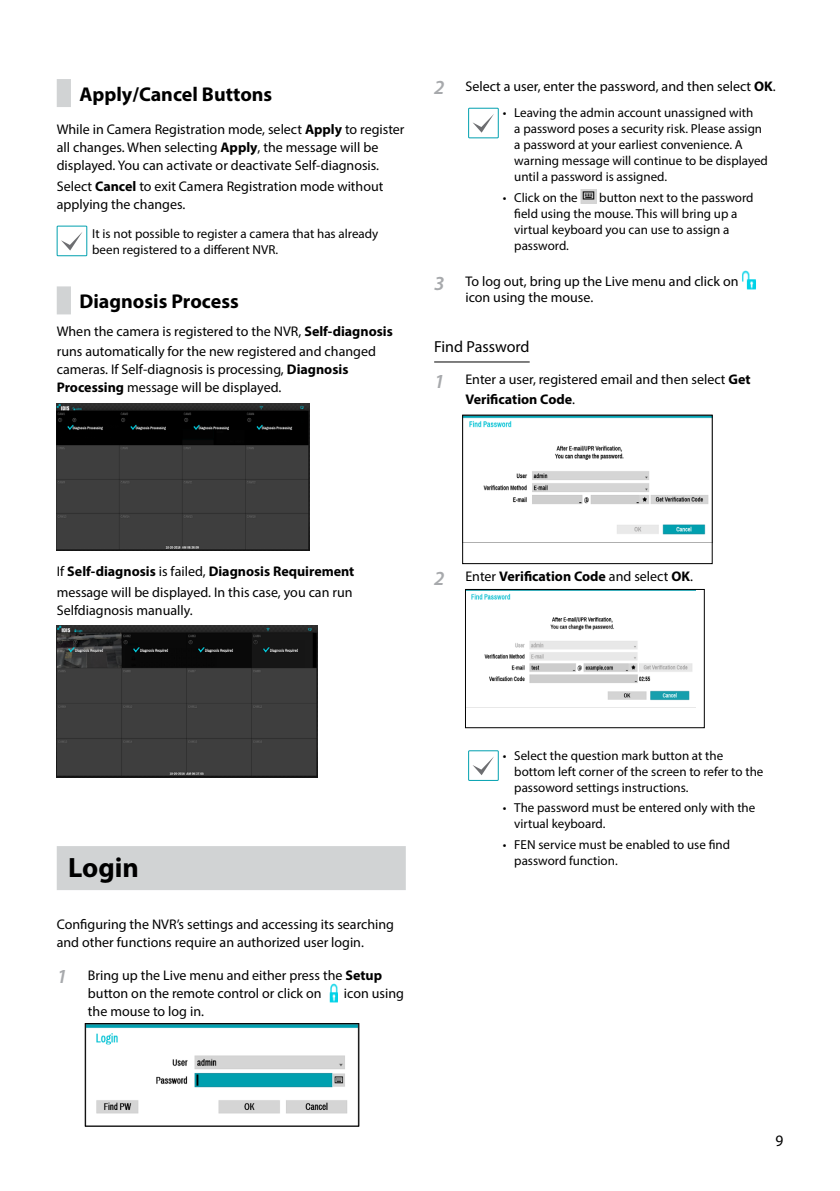
<style>
.page{position:relative;width:840px;height:1191px;background:#fff}
.page>*{position:absolute;margin:0;border:0;box-sizing:border-box;transform-origin:0 0}
.t1{font:700 28px "Myriad Pro";color:#000}
.t2{font:700 20px "Myriad Pro";color:#000}
.t3{font:16px "Myriad Pro";color:#000}
.t4{font:16px "Myriad Pro";color:#000;scale:.96 1}
.t5{font:14px/18px "Myriad Pro";color:#000}
.t6{font:700 14px "Myriad Pro";color:#000}
.t7{font:13px/16px "Myriad Pro";color:#000}
.s1{font-weight:700}
.s2{font-weight:600;font-style:italic;font-size:20px;color:#a7a9ac}
.s3{font-weight:400}
</style>
<div class="page">
<div style="left:57px;top:79px;width:14px;height:28px;background:#d1d3d4"></div>
<div style="left:57px;top:286px;width:14px;height:28px;background:#d1d3d4"></div>
<div style="left:57px;top:846px;width:348px;height:44px;background:#d1d3d4"></div>
<div style="left:57px;top:226px;width:30px;height:30px;border:1px solid #00a0af"></div>
<svg style="left:61px;top:232px;width:21px;height:18px"></svg>
<img style="left:57px;top:403px;width:253px;height:147px">
<img style="left:57px;top:625px;width:260px;height:152px">
<img style="left:329px;top:983px;width:9px;height:20px">
<img style="left:87px;top:1025px;width:270px;height:89px">
<div style="left:85px;top:1023px;width:274px;height:103px;border:1px solid #000"></div>
<hr style="left:434px;top:361px;width:95px;height:1px;background:#000">
<div style="left:468px;top:108px;width:30px;height:30px;border:1px solid #00a0af"></div>
<svg style="left:473px;top:115px;width:20px;height:18px"></svg>
<img style="left:580px;top:189px;width:16px;height:14px">
<img style="left:742px;top:270px;width:14px;height:20px">
<img style="left:464px;top:417px;width:245px;height:126px">
<div style="left:462px;top:415px;width:249px;height:148px;border:1px solid #000"></div>
<img style="left:471px;top:593px;width:222px;height:108px">
<div style="left:465px;top:589px;width:239px;height:139px;border:1px solid #000"></div>
<div style="left:468px;top:750px;width:30px;height:31px;border:1px solid #00a0af"></div>
<svg style="left:473px;top:757px;width:20px;height:18px"></svg>
<h2 class="t2" style="left:79px;top:81px;width:194px">Apply/Cancel Buttons</h2>
<p class="t5" style="left:57px;top:120px;width:349px">While in Camera Registration mode, select <span class="s1">Apply</span> to register all changes. When selecting <span class="s1">Apply</span>, the message will be displayed. You can activate or deactivate Self-diagnosis.</p>
<p class="t5" style="left:57px;top:177px;width:328px">Select <span class="s1">Cancel</span> to exit Camera Registration mode without applying the changes.</p>
<p class="t7" style="left:92px;top:226px;width:287px">It is not possible to register a camera that has already been registered to a different NVR.</p>
<h2 class="t2" style="left:79px;top:288px;width:161px">Diagnosis Process</h2>
<p class="t5" style="left:57px;top:320px;width:337px;line-height:20.8px">When the camera is registered to the NVR, <span class="s1">Self-diagnosis </span>runs automatically for the new registered and changed</p>
<p class="t5" style="left:57px;top:360px;width:293px">cameras. If Self-diagnosis is processing, <span class="s1">Diagnosis<br>Processing</span> message will be displayed.</p>
<p class="t5" style="left:434px;top:77px;width:343px"><span class="s2">2</span> Select a user, enter the password, and then select <span class="s1">OK</span>.</p>
<p class="t7" style="left:514px;top:105px;width:255px;text-indent:-11px">• Leaving the admin account unassigned with<br>a password poses a security risk. Please assign a password at your earliest convenience. A warning message will continue to be displayed until a password is assigned.</p>
<p class="t7" style="left:502px;top:189px;width:76px">• Click on the</p>
<p class="t7" style="left:514px;top:189px;width:240px;text-indent:85px">button next to the password field using the mouse. This will bring up a virtual keyboard you can use to assign a password.</p>
<p class="t5" style="left:465px;top:273px;width:274px;line-height:16px;text-indent:-31px"><span class="s2">3</span> To log out, bring up the Live menu and click on icon using the mouse.</p>
<p class="t3" style="left:434px;top:337px;width:97px">Find Password</p>
<p class="t5" style="left:465px;top:369px;width:286px;line-height:20px;text-indent:-31px"><span class="s2">1</span> Enter a user, registered email and then select <span class="s1">Get<br>Verification Code</span>.</p>
<p class="t5" style="left:57px;top:560px;width:299px;line-height:20.8px">If <span class="s1">Self-diagnosis</span> is failed, <span class="s1">Diagnosis Requirement </span>message will be displayed. In this case, you can run</p>
<p class="t5" style="left:57px;top:600px;width:137px">Selfdiagnosis manually.</p>
<p class="t6" style="left:434px;top:567px;width:260px"><span class="s2">2</span> <span class="s3">Enter</span> Verification Code <span class="s3">and select</span> OK<span class="s3">.</span></p>
<h1 class="t1" style="left:68px;top:849px;width:72px">Login</h1>
<p class="t5" style="left:57px;top:915px;width:338px">Configuring the NVR’s settings and accessing its searching and other functions require an authorized user login.</p>
<p class="t5" style="left:88px;top:965px;width:295px;text-indent:-31px"><span class="s2">1</span> Bring up the Live menu and either press the <span class="s1">Setup </span>button on the remote control or click on</p>
<p class="t5" style="left:344px;top:983px;width:62px">icon using</p>
<p class="t5" style="left:88px;top:1001px;width:117px">the mouse to log in.</p>
<p class="t7" style="left:514px;top:747px;width:250px;text-indent:-11px">• Select the question mark button at the bottom left corner of the screen to refer to the passoword settings instructions.</p>
<p class="t7" style="left:514px;top:799px;width:242px;text-indent:-11px">• The password must be entered only with the virtual keyboard.</p>
<p class="t7" style="left:514px;top:836px;width:217px;text-indent:-11px">• FEN service must be enabled to use find password function.</p>
<p class="t4" style="left:774px;top:1131px;width:10px">9</p>
</div>
